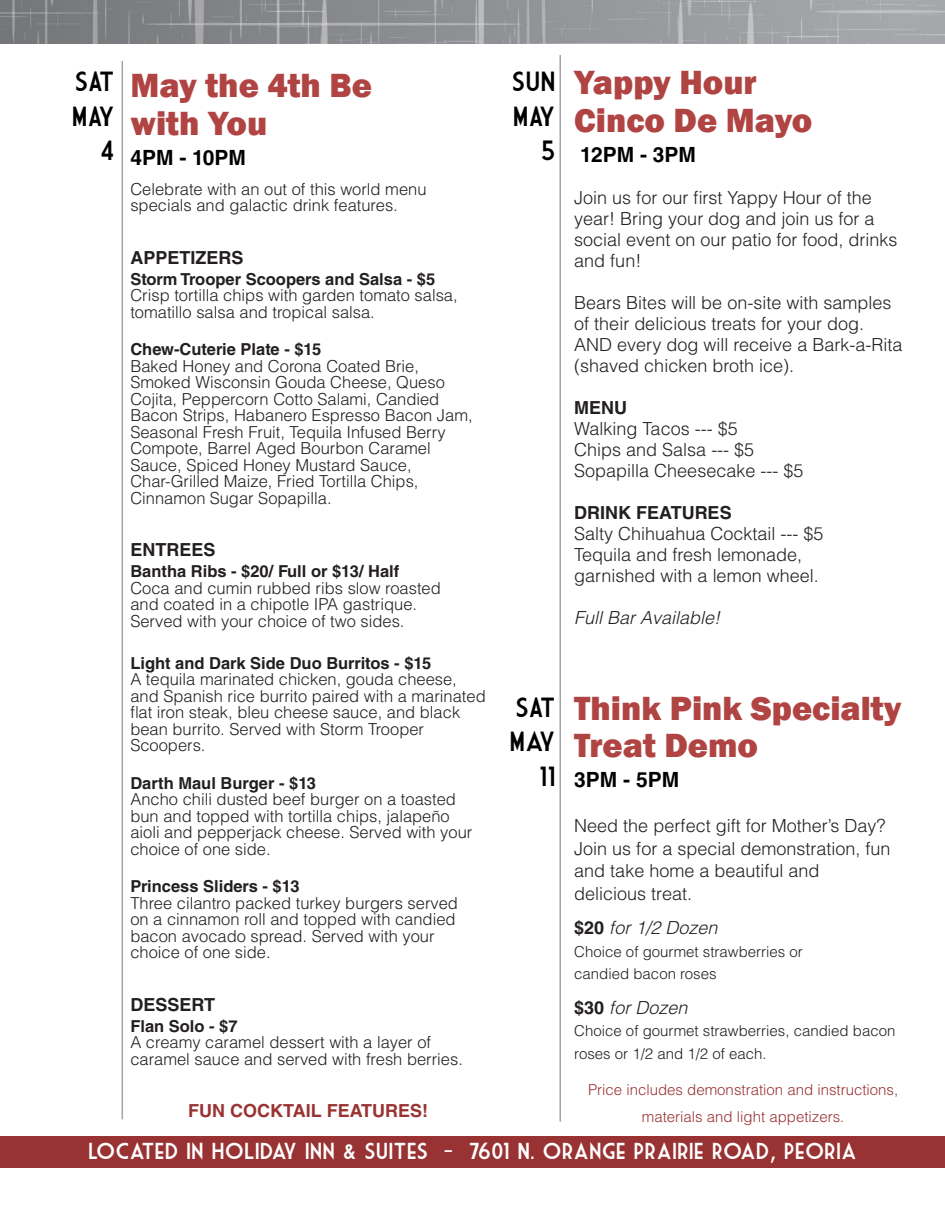
<style>
.page{position:relative;width:945px;height:1215px;background:#fff}
.page>*{position:absolute;margin:0;border:0;box-sizing:border-box;transform-origin:0 0}
.t1{font:800 34.5px/37.5px "Franklin Gothic";color:#b04443}
.t2{font:27px "Market Deco";letter-spacing:-.025em;color:#000}
.t3{font:22.5px "Market Deco";color:#fff}
.t4{font:700 21px "Helvetica LT Std";color:#000}
.t5{font:300 18px/21px "Helvetica LT Std";color:#231f20}
.t6{font:italic 300 18px "Helvetica LT Std";color:#231f20}
.t7{font:700 18px "Helvetica LT Std";color:#231f20}
.t8{font:700 18px "Helvetica LT Std";color:#933}
.t9{font:300 16.5px/16.5px "Helvetica LT Std";color:#231f20}
.t10{font:700 16.5px "Helvetica LT Std";color:#231f20}
.t11{font:300 15px/22.5px "Helvetica LT Std";color:#231f20}
.t12{font:300 15px/27px "Helvetica LT Std";color:#933;text-align:center}
.s1{font-weight:700;font-style:normal}
</style>
<div class="page">
<img style="left:0;top:0;width:945px;height:43px">
<hr style="left:122px;top:61px;width:1px;height:1058px;background:#a1a5a8">
<hr style="left:559px;top:55px;width:2px;height:1067px;background:#a1a5a8">
<div style="left:0;top:1136px;width:932px;height:31px;background:#933"></div>
<div style="left:932px;top:1136px;width:13px;height:31px;background:#933"></div>
<p class="t2" style="left:75px;top:67px;width:42px">SAT</p>
<p class="t2" style="left:72px;top:101px;width:44px">MAY</p>
<p class="t2" style="left:100px;top:136px;width:16px">4</p>
<p class="t1" style="left:130px;top:67px;width:243px">May the 4th Be</p>
<p class="t1" style="left:130px;top:104px;width:138px">with You</p>
<p class="t4" style="left:130px;top:144px;width:117px">4PM - 10PM</p>
<p class="t9" style="left:130px;top:180px;width:298px">Celebrate with an out of this world menu specials and galactic drink features.</p>
<p class="t7" style="left:130px;top:246px;width:115px">APPETIZERS</p>
<p class="t10" style="left:130px;top:269px;width:306px">Storm Trooper Scoopers and Salsa - $5</p>
<p class="t9" style="left:130px;top:287px;width:329px">Crisp tortilla chips with garden tomato salsa, tomatillo salsa and tropical salsa.</p>
<p class="t10" style="left:130px;top:339px;width:192px">Chew-Cuterie Plate - $15</p>
<p class="t9" style="left:130px;top:357px;width:290px">Baked Honey and Corona Coated Brie,</p>
<p class="t9" style="left:130px;top:374px;width:344px">Smoked Wisconsin Gouda Cheese, Queso Cojita, Peppercorn Cotto Salami, Candied Bacon Strips, Habanero Espresso Bacon Jam, Seasonal Fresh Fruit, Tequila Infused Berry Compote, Barrel Aged Bourbon Caramel Sauce, Spiced Honey Mustard Sauce,</p>
<p class="t9" style="left:130px;top:473px;width:290px">Char-Grilled Maize, Fried Tortilla Chips,<br>Cinnamon Sugar Sopapilla.</p>
<p class="t7" style="left:130px;top:539px;width:87px">ENTREES</p>
<p class="t10" style="left:130px;top:561px;width:271px">Bantha Ribs - $20/ Full or $13/ Half</p>
<p class="t9" style="left:130px;top:579px;width:312px">Coca and cumin rubbed ribs slow roasted</p>
<p class="t9" style="left:130px;top:596px;width:288px">and coated in a chipotle IPA gastrique.</p>
<p class="t9" style="left:130px;top:612px;width:276px">Served with your choice of two sides.</p>
<p class="t10" style="left:130px;top:653px;width:302px">Light and Dark Side Duo Burritos - $15</p>
<p class="t9" style="left:130px;top:671px;width:328px">A tequila marinated chicken, gouda cheese,</p>
<p class="t9" style="left:130px;top:687px;width:357px">and Spanish rice burrito paired with a marinated</p>
<p class="t9" style="left:130px;top:704px;width:331px">flat iron steak, bleu cheese sauce, and black bean burrito. Served with Storm Trooper<br>Scoopers.</p>
<p class="t10" style="left:130px;top:773px;width:187px">Darth Maul Burger - $13</p>
<p class="t9" style="left:130px;top:791px;width:344px">Ancho chili dusted beef burger on a toasted bun and topped with tortilla chips, jalapeño aioli and pepperjack cheese. Served with your choice of one side.</p>
<p class="t10" style="left:130px;top:876px;width:171px">Princess Sliders - $13</p>
<p class="t9" style="left:130px;top:894px;width:329px">Three cilantro packed turkey burgers served</p>
<p class="t9" style="left:130px;top:911px;width:327px">on a cinnamon roll and topped with candied bacon avocado spread. Served with your choice of one side.</p>
<p class="t7" style="left:130px;top:993px;width:86px">DESSERT</p>
<p class="t10" style="left:130px;top:1016px;width:109px">Flan Solo - $7</p>
<p class="t9" style="left:130px;top:1034px;width:334px">A creamy caramel dessert with a layer of caramel sauce and served with fresh berries.</p>
<p class="t8" style="left:188px;top:1100px;width:241px">FUN COCKTAIL FEATURES!</p>
<p class="t2" style="left:512px;top:67px;width:45px">SUN</p>
<p class="t2" style="left:513px;top:101px;width:44px">MAY</p>
<p class="t2" style="left:541px;top:136px;width:17px">5</p>
<p class="t1" style="left:574px;top:64px;width:184px">Yappy Hour</p>
<p class="t1" style="left:574px;top:101px;width:240px">Cinco De Mayo</p>
<p class="t4" style="left:580px;top:141px;width:117px">12PM - 3PM</p>
<p class="t5" style="left:574px;top:187px;width:325px">Join us for our first Yappy Hour of the year! Bring your dog and join us for a social event on our patio for food, drinks and fun!</p>
<p class="t5" style="left:574px;top:292px;width:330px">Bears Bites will be on-site with samples of their delicious treats for your dog.<br>AND every dog will receive a Bark-a-Rita (shaved chicken broth ice).</p>
<p class="t7" style="left:574px;top:396px;width:54px">MENU</p>
<p class="t5" style="left:574px;top:418px;width:165px">Walking Tacos --- $5</p>
<p class="t5" style="left:574px;top:439px;width:182px">Chips and Salsa --- $5</p>
<p class="t5" style="left:574px;top:460px;width:231px">Sopapilla Cheesecake --- $5</p>
<p class="t7" style="left:574px;top:501px;width:159px">DRINK FEATURES</p>
<p class="t5" style="left:574px;top:523px;width:251px">Salty Chihuahua Cocktail --- $5</p>
<p class="t5" style="left:574px;top:544px;width:229px">Tequila and fresh lemonade,</p>
<p class="t5" style="left:574px;top:565px;width:246px">garnished with a lemon wheel.</p>
<p class="t6" style="left:574px;top:606px;width:147px">Full Bar Available!</p>
<p class="t2" style="left:516px;top:692px;width:42px">SAT</p>
<p class="t2" style="left:509px;top:727px;width:48px">MAY</p>
<p class="t2" style="left:539px;top:761px;width:18px">11</p>
<p class="t1" style="left:574px;top:689px;width:329px">Think Pink Specialty<br>Treat Demo</p>
<p class="t4" style="left:574px;top:767px;width:107px">3PM - 5PM</p>
<p class="t5" style="left:574px;top:814px;width:318px;line-height:22.5px">Need the perfect gift for Mother’s Day?<br>Join us for a special demonstration, fun and take home a beautiful and</p>
<p class="t5" style="left:574px;top:883px;width:119px">delicious treat.</p>
<p class="t6" style="left:574px;top:917px;width:145px"><span class="s1">$20</span> for 1/2 Dozen</p>
<p class="t11" style="left:574px;top:940px;width:230px">Choice of gourmet strawberries or</p>
<p class="t11" style="left:574px;top:962px;width:144px">candied bacon roses</p>
<p class="t6" style="left:574px;top:996px;width:115px"><span class="s1">$30</span> for Dozen</p>
<p class="t11" style="left:574px;top:1019px;width:323px">Choice of gourmet strawberries, candied bacon roses or 1/2 and 1/2 of each.</p>
<p class="t12" style="left:588px;top:1076px;width:312px">Price includes demonstration and instructions, materials and light appetizers.</p>
<p class="t3" style="left:88px;top:1138px;width:770px">LOCATED IN HOLIDAY INN &amp; SUITES - 7601 N. ORANGE PRAIRIE ROAD, PEORIA</p>
</div>
